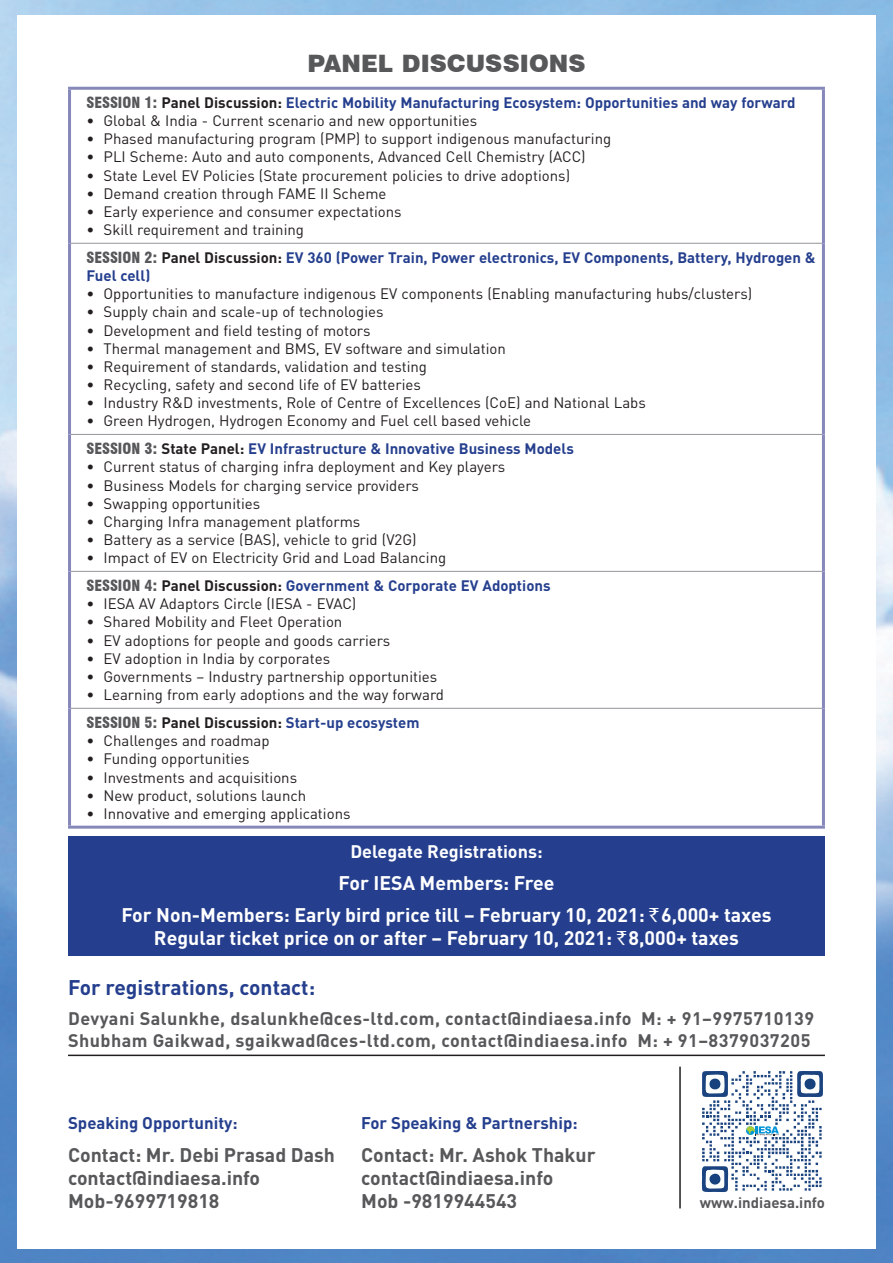
<style>
.page{position:relative;width:893px;height:1263px;background:#fff}
.page>*{position:absolute;margin:0;border:0;box-sizing:border-box;transform-origin:0 0}
.t1{font:900 24px "Swiss 721 BT";color:#57585a}
.t2{font:700 21px "DIN Pro";color:#253f8e}
.t3{font:700 19.5px/32px "DIN Pro";color:#fff;text-align:center}
.t4{font:700 19.5px/23.4px "DIN Pro";color:#57585a}
.t5{font:700 18px/21.6px "DIN Pro";letter-spacing:.025em;color:#57585a}
.t6{font:700 18px "DIN Pro";color:#fff}
.t7{font:700 16.8px "DIN Pro";color:#253f8e}
.t8{font:15px/28.5px "DIN Pro";color:#231f20}
.t9{font:700 15px/28.5px "DIN Pro";color:#253f8e}
.t10{font:700 15px "DIN Pro";color:#57585a}
.s1{font-family:"Swiss 721 BT";font-weight:900;font-stretch:condensed;color:#57585a}
.s2{color:#231f20}
.s3{font-weight:400;color:#231f20}
.s4{font-weight:700}
.s5{font-weight:700;color:#253f8e}
.s6{font-family:"Rupee Foradian";font-weight:400}
</style>
<div class="page">
<img style="left:0;top:0;width:893px;height:1263px">
<div style="left:17px;top:15px;width:859px;height:1233px;background:#fff"></div>
<div style="left:68px;top:836px;width:757px;height:119px;background:#253f8e"></div>
<hr style="left:68px;top:1054px;width:757px;height:2px;background:#231f20">
<svg style="left:71px;top:242px;width:751px;height:584px"></svg>
<hr style="left:71px;top:243px;width:751px;height:1px;background:#939598">
<hr style="left:71px;top:434px;width:751px;height:1px;background:#939598">
<hr style="left:71px;top:571px;width:751px;height:1px;background:#939598">
<hr style="left:71px;top:708px;width:751px;height:1px;background:#939598">
<hr style="left:68px;top:87px;width:757px;height:3px;background:#8688ba">
<hr style="left:68px;top:90px;width:3px;height:153px;background:#8688ba">
<hr style="left:822px;top:90px;width:3px;height:153px;background:#8688ba">
<hr style="left:68px;top:243px;width:3px;height:191px;background:#8688ba">
<hr style="left:822px;top:243px;width:3px;height:191px;background:#8688ba">
<hr style="left:68px;top:434px;width:3px;height:137px;background:#8688ba">
<hr style="left:822px;top:434px;width:3px;height:137px;background:#8688ba">
<hr style="left:68px;top:571px;width:3px;height:137px;background:#8688ba">
<hr style="left:822px;top:571px;width:3px;height:137px;background:#8688ba">
<hr style="left:68px;top:708px;width:3px;height:118px;background:#8688ba">
<hr style="left:822px;top:708px;width:3px;height:118px;background:#8688ba">
<hr style="left:68px;top:826px;width:757px;height:3px;background:#8688ba">
<hr style="left:679px;top:1066px;width:2px;height:142px;background:#231f20">
<svg style="left:701px;top:1071px;width:122px;height:121px"></svg>
<h1 class="t1" style="left:308px;top:49px;width:279px">PANEL DISCUSSIONS</h1>
<p class="t9" style="left:87px;top:88px;width:710px"><span class="s1">SESSION 1:</span> <span class="s2">Panel Discussion:</span> Electric Mobility Manufacturing Ecosystem: Opportunities and way forward</p>
<p class="t8" style="left:87px;top:106px;width:392px">• Global &amp; India - Current scenario and new opportunities</p>
<p class="t8" style="left:87px;top:124px;width:526px">• Phased manufacturing program (PMP) to support indigenous manufacturing</p>
<p class="t8" style="left:87px;top:142px;width:501px">• PLI Scheme: Auto and auto components, Advanced Cell Chemistry (ACC)</p>
<p class="t8" style="left:87px;top:160px;width:485px">• State Level EV Policies (State procurement policies to drive adoptions)</p>
<p class="t8" style="left:87px;top:178px;width:301px">• Demand creation through FAME II Scheme</p>
<p class="t8" style="left:87px;top:196px;width:317px">• Early experience and consumer expectations</p>
<p class="t9" style="left:87px;top:214px;width:731px"><span class="s3">• Skill requirement and training<br></span><span class="s1">SESSION 2:</span> <span class="s2">Panel Discussion:</span> EV 360 (Power Train, Power electronics, EV Components, Battery, Hydrogen &amp;</p>
<p class="t9" style="left:87px;top:261px;width:65px">Fuel cell)</p>
<p class="t8" style="left:87px;top:279px;width:667px">• Opportunities to manufacture indigenous EV components (Enabling manufacturing hubs/clusters)</p>
<p class="t8" style="left:87px;top:297px;width:298px">• Supply chain and scale-up of technologies</p>
<p class="t8" style="left:87px;top:315px;width:286px">• Development and field testing of motors</p>
<p class="t8" style="left:87px;top:333px;width:421px">• Thermal management and BMS, EV software and simulation</p>
<p class="t8" style="left:87px;top:351px;width:342px">• Requirement of standards, validation and testing</p>
<p class="t8" style="left:87px;top:369px;width:336px">• Recycling, safety and second life of EV batteries</p>
<p class="t8" style="left:87px;top:388px;width:561px">• Industry R&amp;D investments, Role of Centre of Excellences (CoE) and National Labs</p>
<p class="t8" style="left:87px;top:406px;width:489px">• Green Hydrogen, Hydrogen Economy and Fuel cell based vehicle<br><span class="s1">SESSION 3:</span> <span class="s4">State Panel:</span> <span class="s5">EV Infrastructure &amp; Innovative Business Models</span></p>
<p class="t8" style="left:87px;top:452px;width:420px">• Current status of charging infra deployment and Key players</p>
<p class="t8" style="left:87px;top:470px;width:334px">• Business Models for charging service providers</p>
<p class="t8" style="left:87px;top:488px;width:175px">• Swapping opportunities</p>
<p class="t8" style="left:87px;top:506px;width:275px">• Charging Infra management platforms</p>
<p class="t8" style="left:87px;top:524px;width:332px">• Battery as a service (BAS), vehicle to grid (V2G)</p>
<p class="t8" style="left:87px;top:543px;width:466px">• Impact of EV on Electricity Grid and Load Balancing<br><span class="s1">SESSION 4:</span> <span class="s4">Panel Discussion:</span> <span class="s5">Government &amp; Corporate EV Adoptions</span></p>
<p class="t8" style="left:87px;top:589px;width:271px">• IESA AV Adaptors Circle (IESA - EVAC)</p>
<p class="t8" style="left:87px;top:607px;width:257px">• Shared Mobility and Fleet Operation</p>
<p class="t8" style="left:87px;top:625px;width:305px">• EV adoptions for people and goods carriers</p>
<p class="t8" style="left:87px;top:643px;width:245px">• EV adoption in India by corporates</p>
<p class="t8" style="left:87px;top:661px;width:352px">• Governments – Industry partnership opportunities</p>
<p class="t8" style="left:87px;top:679px;width:359px">• Learning from early adoptions and the way forward<br><span class="s1">SESSION 5:</span> <span class="s4">Panel Discussion:</span> <span class="s5">Start-up ecosystem</span></p>
<p class="t8" style="left:87px;top:726px;width:185px">• Challenges and roadmap</p>
<p class="t8" style="left:87px;top:744px;width:165px">• Funding opportunities</p>
<p class="t8" style="left:87px;top:762px;width:212px">• Investments and acquisitions</p>
<p class="t8" style="left:87px;top:780px;width:221px">• New product, solutions launch</p>
<p class="t8" style="left:87px;top:798px;width:265px">• Innovative and emerging applications</p>
<p class="t6" style="left:350px;top:839px;width:194px">Delegate Registrations:</p>
<h3 class="t3" style="left:121px;top:866px;width:652px">For IESA Members: Free<br>For Non-Members: Early bird price till – February 10, 2021: <span class="s6">`</span>6,000+ taxes</h3>
<h3 class="t3" style="left:154px;top:921px;width:587px">Regular ticket price on or after – February 10, 2021: <span class="s6">`</span>8,000+ taxes</h3>
<h2 class="t2" style="left:68px;top:973px;width:249px">For registrations, contact:</h2>
<p class="t5" style="left:68px;top:1007px;width:748px">Devyani Salunkhe, dsalunkhe@ces-ltd.com, contact@indiaesa.info M: + 91–9975710139<br>Shubham Gaikwad, sgaikwad@ces-ltd.com, contact@indiaesa.info M: + 91–8379037205</p>
<p class="t7" style="left:68px;top:1111px;width:171px">Speaking Opportunity:</p>
<h3 class="t4" style="left:68px;top:1142px;width:268px">Contact: Mr. Debi Prasad Dash contact@indiaesa.info<br>Mob-9699719818</h3>
<p class="t7" style="left:361px;top:1111px;width:218px">For Speaking &amp; Partnership:</p>
<h3 class="t4" style="left:361px;top:1142px;width:236px">Contact: Mr. Ashok Thakur contact@indiaesa.info<br>Mob -9819944543</h3>
<p class="t10" style="left:700px;top:1192px;width:127px">www.indiaesa.info</p>
</div>
